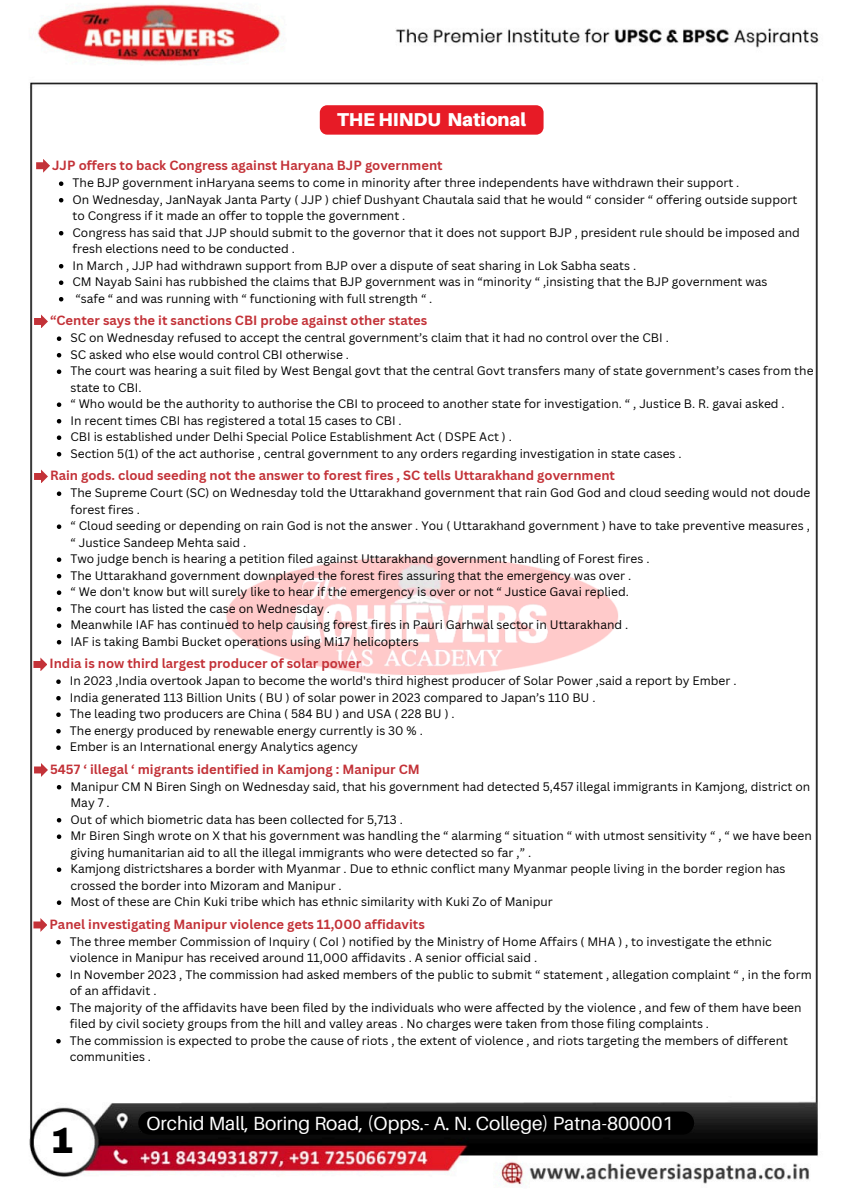
<style>
.page{position:relative;width:849px;height:1200px;background:#fff}
.page>*{position:absolute;margin:0;border:0;box-sizing:border-box;transform-origin:0 0}
.t1{font:900 36px "Archivo";color:#000}
.t2{font:19.1px "Aileron";color:#fff}
.t3{font:900 18.6px "Aileron";color:#fff}
.t4{font:700 13px "Canva Sans";color:#c33238}
.t5{font:12px/16.5px "Canva Sans";color:#000}
</style>
<div class="page">
<img style="left:29px;top:4px;width:790px;height:1183px">
<img style="left:207px;top:526px;width:433px;height:184px">
<svg style="left:36px;top:159px;width:14px;height:14px"></svg>
<svg style="left:34px;top:315px;width:14px;height:13px"></svg>
<svg style="left:34px;top:470px;width:14px;height:13px"></svg>
<svg style="left:59px;top:181px;width:4px;height:5px"></svg>
<svg style="left:59px;top:198px;width:4px;height:4px"></svg>
<svg style="left:59px;top:231px;width:4px;height:4px"></svg>
<svg style="left:59px;top:264px;width:4px;height:4px"></svg>
<svg style="left:59px;top:280px;width:4px;height:5px"></svg>
<svg style="left:59px;top:297px;width:4px;height:4px"></svg>
<svg style="left:320px;top:105px;width:223px;height:30px;background:#e7202b"></svg>
<div style="left:138px;top:1112px;width:556px;height:23px;background:#000;border-radius:12px"></div>
<svg style="left:57px;top:336px;width:4px;height:5px"></svg>
<svg style="left:57px;top:353px;width:4px;height:4px"></svg>
<svg style="left:57px;top:369px;width:4px;height:5px"></svg>
<svg style="left:57px;top:402px;width:4px;height:5px"></svg>
<svg style="left:57px;top:419px;width:4px;height:4px"></svg>
<svg style="left:57px;top:435px;width:4px;height:5px"></svg>
<svg style="left:57px;top:452px;width:4px;height:4px"></svg>
<svg style="left:57px;top:491px;width:4px;height:5px"></svg>
<svg style="left:57px;top:524px;width:4px;height:5px"></svg>
<svg style="left:57px;top:557px;width:4px;height:5px"></svg>
<svg style="left:57px;top:574px;width:4px;height:4px"></svg>
<svg style="left:57px;top:590px;width:4px;height:5px"></svg>
<svg style="left:57px;top:607px;width:4px;height:4px"></svg>
<svg style="left:57px;top:623px;width:4px;height:5px"></svg>
<svg style="left:57px;top:640px;width:4px;height:4px"></svg>
<svg style="left:33px;top:658px;width:14px;height:13px"></svg>
<svg style="left:56px;top:679px;width:5px;height:5px"></svg>
<svg style="left:56px;top:696px;width:5px;height:4px"></svg>
<svg style="left:56px;top:712px;width:5px;height:5px"></svg>
<svg style="left:56px;top:729px;width:5px;height:4px"></svg>
<svg style="left:56px;top:745px;width:5px;height:5px"></svg>
<svg style="left:34px;top:763px;width:14px;height:14px"></svg>
<svg style="left:57px;top:785px;width:4px;height:4px"></svg>
<svg style="left:57px;top:818px;width:4px;height:4px"></svg>
<svg style="left:57px;top:834px;width:4px;height:5px"></svg>
<svg style="left:57px;top:867px;width:4px;height:5px"></svg>
<svg style="left:57px;top:900px;width:4px;height:5px"></svg>
<svg style="left:33px;top:918px;width:14px;height:14px"></svg>
<svg style="left:56px;top:940px;width:5px;height:4px"></svg>
<svg style="left:56px;top:973px;width:5px;height:4px"></svg>
<svg style="left:56px;top:1006px;width:5px;height:4px"></svg>
<svg style="left:56px;top:1039px;width:5px;height:4px"></svg>
<p class="t3" style="left:337px;top:108px;width:190px">THE HINDU National</p>
<h1 class="t4" style="left:52px;top:156px;width:392px">JJP offers to back Congress against Haryana BJP government</h1>
<h3 class="t5" style="left:73px;top:175px;width:668px">The BJP government inHaryana seems to come in minority after three independents have withdrawn their support .</h3>
<p class="t5" style="left:73px;top:191px;width:726px">On Wednesday, JanNayak Janta Party ( JJP ) chief Dushyant Chautala said that he would “ consider “ offering outside support to Congress if it made an offer to topple the government .</p>
<p class="t5" style="left:73px;top:224px;width:728px">Congress has said that JJP should submit to the governor that it does not support BJP , president rule should be imposed and fresh elections need to be conducted .</p>
<p class="t5" style="left:73px;top:257px;width:565px">In March , JJP had withdrawn support from BJP over a dispute of seat sharing in Lok Sabha seats .</p>
<p class="t5" style="left:73px;top:274px;width:696px">CM Nayab Saini has rubbished the claims that BJP government was in “minority “ ,insisting that the BJP government was</p>
<p class="t5" style="left:75px;top:290px;width:358px">“safe “ and was running with “ functioning with full strength “ .</p>
<p class="t4" style="left:50px;top:311px;width:378px">“Center says the it sanctions CBI probe against other states</p>
<p class="t5" style="left:70px;top:330px;width:599px">SC on Wednesday refused to accept the central government’s claim that it had no control over the CBI .</p>
<p class="t5" style="left:70px;top:346px;width:280px">SC asked who else would control CBI otherwise .</p>
<p class="t5" style="left:70px;top:363px;width:744px">The court was hearing a suit filed by West Bengal govt that the central Govt transfers many of state government’s cases from the state to CBI.</p>
<p class="t5" style="left:70px;top:396px;width:715px">“ Who would be the authority to authorise the CBI to proceed to another state for investigation. “ , Justice B. R. gavai asked .</p>
<p class="t5" style="left:70px;top:412px;width:333px">In recent times CBI has registered a total 15 cases to CBI .</p>
<h3 class="t5" style="left:70px;top:429px;width:443px">CBI is established under Delhi Special Police Establishment Act ( DSPE Act ) .</h3>
<p class="t5" style="left:70px;top:445px;width:612px">Section 5(1) of the act authorise , central government to any orders regarding investigation in state cases .</p>
<p class="t4" style="left:50px;top:466px;width:566px">Rain gods. cloud seeding not the answer to forest fires , SC tells Uttarakhand government</p>
<p class="t5" style="left:70px;top:485px;width:741px">The Supreme Court (SC) on Wednesday told the Uttarakhand government that rain God God and cloud seeding would not doude forest fires .</p>
<p class="t5" style="left:70px;top:518px;width:740px">“ Cloud seeding or depending on rain God is not the answer . You ( Uttarakhand government ) have to take preventive measures , “ Justice Sandeep Mehta said .</p>
<p class="t5" style="left:70px;top:551px;width:580px">Two judge bench is hearing a petition filed against Uttarakhand government handling of Forest fires .</p>
<p class="t5" style="left:70px;top:567px;width:562px">The Uttarakhand government downplayed the forest fires assuring that the emergency was over .</p>
<p class="t5" style="left:70px;top:584px;width:559px">“ We don't know but will surely like to hear if the emergency is over or not “ Justice Gavai replied.</p>
<p class="t5" style="left:70px;top:600px;width:261px">The court has listed the case on Wednesday .</p>
<p class="t5" style="left:70px;top:617px;width:559px">Meanwhile IAF has continued to help causing forest fires in Pauri Garhwal sector in Uttarakhand .</p>
<h3 class="t5" style="left:70px;top:633px;width:350px">IAF is taking Bambi Bucket operations using Mi17 helicopters</h3>
<p class="t4" style="left:49px;top:654px;width:313px">India is now third largest producer of solar power</p>
<p class="t5" style="left:70px;top:673px;width:668px">In 2023 ,India overtook Japan to become the world's third highest producer of Solar Power ,said a report by Ember .</p>
<p class="t5" style="left:70px;top:689px;width:527px">India generated 113 Billion Units ( BU ) of solar power in 2023 compared to Japan’s 110 BU .</p>
<p class="t5" style="left:70px;top:706px;width:386px">The leading two producers are China ( 584 BU ) and USA ( 228 BU ) .</p>
<p class="t5" style="left:70px;top:722px;width:354px">The energy produced by renewable energy currently is 30 % .</p>
<h3 class="t5" style="left:70px;top:739px;width:289px">Ember is an International energy Analytics agency</h3>
<p class="t4" style="left:50px;top:760px;width:371px">5457 ‘ illegal ‘ migrants identified in Kamjong : Manipur CM</p>
<p class="t5" style="left:70px;top:778px;width:741px">Manipur CM N Biren Singh on Wednesday said, that his government had detected 5,457 illegal immigrants in Kamjong, district on<br>May 7 .</p>
<p class="t5" style="left:70px;top:811px;width:334px">Out of which biometric data has been collected for 5,713 .</p>
<p class="t5" style="left:70px;top:828px;width:742px">Mr Biren Singh wrote on X that his government was handling the “ alarming “ situation “ with utmost sensitivity “ , “ we have been giving humanitarian aid to all the illegal immigrants who were detected so far ,” .</p>
<p class="t5" style="left:70px;top:861px;width:716px">Kamjong districtshares a border with Myanmar . Due to ethnic conflict many Myanmar people living in the border region has crossed the border into Mizoram and Manipur .</p>
<h3 class="t5" style="left:70px;top:894px;width:484px">Most of these are Chin Kuki tribe which has ethnic similarity with Kuki Zo of Manipur</h3>
<p class="t4" style="left:49px;top:915px;width:377px">Panel investigating Manipur violence gets 11,000 affidavits</p>
<p class="t5" style="left:70px;top:933px;width:703px">The three member Commission of Inquiry ( CoI ) notified by the Ministry of Home Affairs ( MHA ) , to investigate the ethnic violence in Manipur has received around 11,000 affidavits . A senior official said .</p>
<p class="t5" style="left:70px;top:966px;width:743px">In November 2023 , The commission had asked members of the public to submit “ statement , allegation complaint “ , in the form of an affidavit .</p>
<p class="t5" style="left:70px;top:999px;width:733px">The majority of the affidavits have been filed by the individuals who were affected by the violence , and few of them have been filed by civil society groups from the hill and valley areas . No charges were taken from those filing complaints .</p>
<p class="t5" style="left:70px;top:1032px;width:719px">The commission is expected to probe the cause of riots , the extent of violence , and riots targeting the members of different communities .</p>
<p class="t1" style="left:50px;top:1122px;width:26px">1</p>
<h3 class="t2" style="left:146px;top:1111px;width:528px">Orchid Mall, Boring Road, (Opps.- A. N. College) Patna-800001</h3>
</div>
